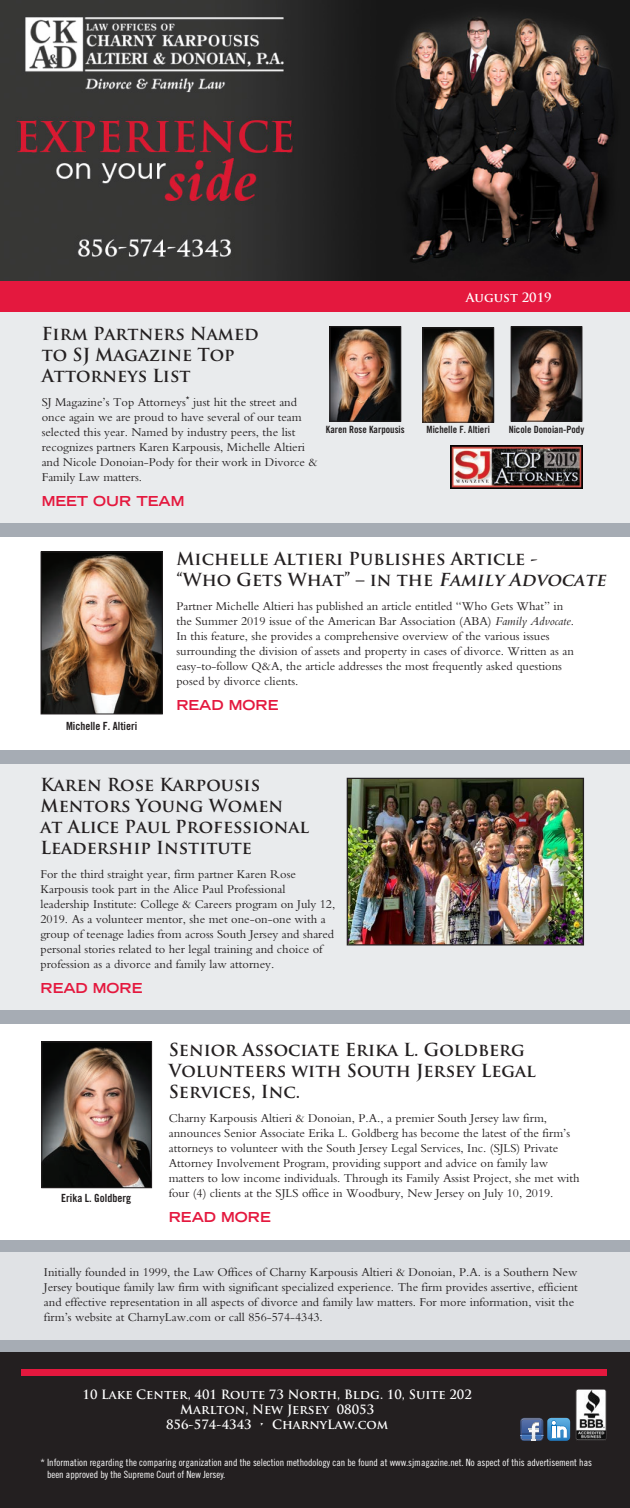
<style>
.page{position:relative;width:630px;height:1508px;background:#fff}
.page>*{position:absolute;margin:0;border:0;box-sizing:border-box;transform-origin:0 0}
.t1{font:700 17.5px/21px "Trajan Pro";color:#231f20}
.t2{font:700 expanded 13.75px "Trade Gothic LH";color:#e4183e}
.t3{font:12.5px/15px "Bembo";color:#231f20}
.t4{font:700 12.5px/15px "Trajan Pro";color:#fff;text-align:center}
.t5{font:11.25px "Trade Gothic Bold Cond Twenty";color:#231f20}
.t6{font:10px/12px "Trade Gothic Cond Eighteen";color:#fff}
.t7{font:10px "Trade Gothic Bold Cond Twenty";color:#231f20}
.s1{font-style:italic}
</style>
<div class="page">
<div style="left:0;top:757px;width:630px;height:253px;background:#e9ebed"></div>
<div style="left:0;top:283px;width:630px;height:241px;background:#e9ebed"></div>
<div style="left:0;top:279px;width:630px;height:33px;background:#e4183e"></div>
<div style="left:0;top:522px;width:630px;height:14px;background:#a6acb4"></div>
<div style="left:0;top:750px;width:630px;height:14px;background:#a6acb4"></div>
<img style="left:0;top:0;width:630px;height:281px">
<div style="left:0;top:1010px;width:630px;height:14px;background:#a6acb4"></div>
<div style="left:0;top:1246px;width:630px;height:99px;background:#e0e2e5"></div>
<div style="left:0;top:1240px;width:630px;height:12px;background:#a6acb4"></div>
<div style="left:0;top:1342px;width:630px;height:166px;background:#231f20"></div>
<div style="left:21px;top:1368px;width:585px;height:7px;background:#e4183e"></div>
<div style="left:0;top:1340px;width:630px;height:12px;background:#a6acb4"></div>
<img style="left:576px;top:1390px;width:30px;height:50px">
<div style="left:576px;top:1388px;width:30px;height:52px;border:1px solid #231f20;border-radius:2px"></div>
<svg style="left:520px;top:1417px;width:50px;height:24px"></svg>
<img style="left:44px;top:1043px;width:106px;height:142px">
<div style="left:42px;top:1041px;width:110px;height:146px;border:1px solid #231f20"></div>
<img style="left:424px;top:329px;width:68px;height:91px">
<div style="left:422px;top:327px;width:72px;height:95px;border:1px solid #231f20"></div>
<img style="left:332px;top:328px;width:67px;height:91px">
<div style="left:330px;top:326px;width:71px;height:95px;border:1px solid #231f20"></div>
<img style="left:513px;top:328px;width:67px;height:91px">
<div style="left:511px;top:326px;width:71px;height:95px;border:1px solid #231f20"></div>
<img style="left:43px;top:553px;width:118px;height:159px">
<div style="left:41px;top:551px;width:122px;height:163px;border:1px solid #231f20"></div>
<img style="left:349px;top:779px;width:233px;height:164px">
<div style="left:347px;top:777px;width:237px;height:168px;border:1px solid #231f20"></div>
<img style="left:450px;top:445px;width:133px;height:44px">
<p class="t4" style="left:466px;top:290px;width:87px">August 2019</p>
<p class="t1" style="left:42px;top:323px;width:218px">Firm Partners Named to SJ Magazine Top<br>Attorneys List</p>
<p class="t3" style="left:42px;top:394px;width:277px">SJ Magazine’s Top Attorneys<sup>*</sup> just hit the street and once again we are proud to have several of our team selected this year. Named by industry peers, the list recognizes partners Karen Karpousis, Michelle Altieri and Nicole Donoian-Pody for their work in Divorce &amp; Family Law matters.</p>
<p class="t2" style="left:42px;top:492px;width:144px">MEET OUR TEAM</p>
<p class="t7" style="left:326px;top:423px;width:80px">Karen Rose Karpousis</p>
<p class="t7" style="left:427px;top:423px;width:65px">Michelle F. Altieri</p>
<p class="t7" style="left:509px;top:423px;width:77px">Nicole Donoian-Pody</p>
<p class="t5" style="left:66px;top:719px;width:73px">Michelle F. Altieri</p>
<p class="t1" style="left:176px;top:548px;width:435px">Michelle Altieri Publishes Article -<br>“Who Gets What” – in the <span class="s1">Family Advocate</span></p>
<p class="t3" style="left:176px;top:598px;width:399px">Partner Michelle Altieri has published an article entitled “Who Gets What” in the Summer 2019 issue of the American Bar Association (ABA) <span class="s1">Family Advocate</span>.<br>In this feature, she provides a comprehensive overview of the various issues surrounding the division of assets and property in cases of divorce. Written as an easy-to-follow Q&amp;A, the article addresses the most frequently asked questions posed by divorce clients.</p>
<p class="t2" style="left:176px;top:696px;width:103px">READ MORE</p>
<p class="t1" style="left:40px;top:774px;width:270px">Karen Rose Karpousis<br>Mentors Young Women at Alice Paul Professional<br>Leadership Institute</p>
<p class="t3" style="left:40px;top:866px;width:296px">For the third straight year, firm partner Karen Rose Karpousis took part in the Alice Paul Professional leadership Institute: College &amp; Careers program on July 12, 2019. As a volunteer mentor, she met one-on-one with a group of teenage ladies from across South Jersey and shared personal stories related to her legal training and choice of profession as a divorce and family law attorney.</p>
<p class="t2" style="left:40px;top:979px;width:103px">READ MORE</p>
<p class="t5" style="left:61px;top:1191px;width:71px">Erika L. Goldberg</p>
<p class="t1" style="left:169px;top:1039px;width:369px">Senior Associate Erika L. Goldberg<br>Volunteers with South Jersey Legal<br>Services, Inc.</p>
<p class="t3" style="left:169px;top:1110px;width:412px">Charny Karpousis Altieri &amp; Donoian, P.A., a premier South Jersey law firm, announces Senior Associate Erika L. Goldberg has become the latest of the firm’s attorneys to volunteer with the South Jersey Legal Services, Inc. (SJLS) Private Attorney Involvement Program, providing support and advice on family law matters to low income individuals. Through its Family Assist Project, she met with four (4) clients at the SJLS office in Woodbury, New Jersey on July 10, 2019.</p>
<p class="t2" style="left:169px;top:1208px;width:103px">READ MORE</p>
<p class="t3" style="left:44px;top:1264px;width:535px">Initially founded in 1999, the Law Offices of Charny Karpousis Altieri &amp; Donoian, P.A. is a Southern New Jersey boutique family law firm with significant specialized experience. The firm provides assertive, efficient and effective representation in all aspects of divorce and family law matters. For more information, visit the firm’s website at CharnyLaw.com or call 856-574-4343.</p>
<p class="t4" style="left:83px;top:1387px;width:391px">10 Lake Center, 401 Route 73 North, Bldg. 10, Suite 202<br>Marlton, New Jersey 08053<br>856-574-4343 • CharnyLaw.com</p>
<p class="t6" style="left:47px;top:1456px;width:547px;text-indent:-7px">* Information regarding the comparing organization and the selection methodology can be found at www.sjmagazine.net. No aspect of this advertisement has been approved by the Supreme Court of New Jersey.</p>
</div>
